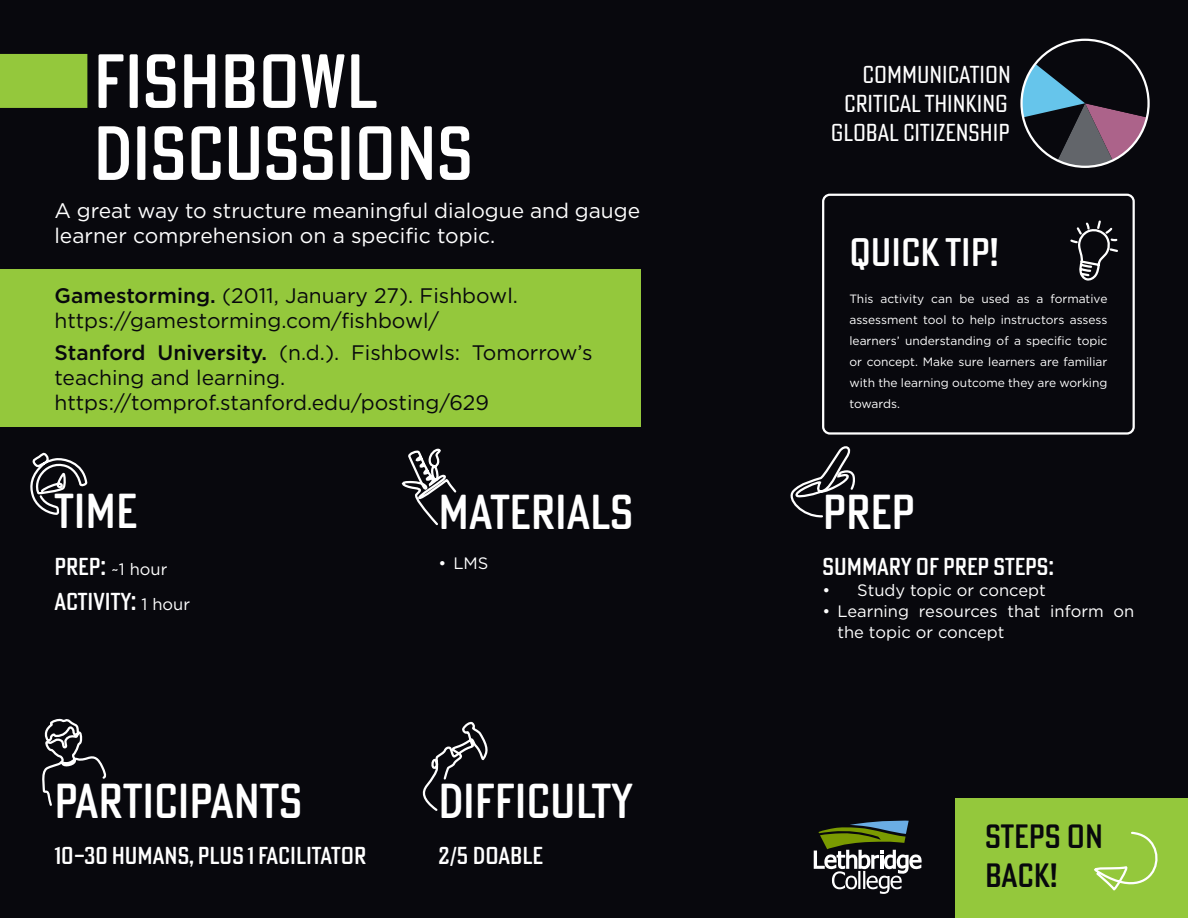
<style>
.page{position:relative;width:1188px;height:918px;background:#08080d}
.page>*{position:absolute;margin:0;border:0;box-sizing:border-box;transform-origin:0 0}
.t1{font:500 75px/72px "Poster Gothic Round Cond ATF";color:#fff}
.t2{font:500 48px "Poster Gothic Round Cond ATF";color:#fff}
.t3{font:500 39px "Poster Gothic Round Cond ATF";color:#fff}
.t4{font:500 33px "Poster Gothic Round Cond ATF";color:#08080d}
.t5{font:500 24px "Poster Gothic Round Cond ATF";color:#fff}
.t6{font:24px "Poster Gothic Round Cond ATF";color:#fff}
.t7{font:21px/25.2px "Gotham";color:#08080d}
.t8{font:21px/25.2px "Gotham";color:#fff}
.t9{font:16.5px/21px "Gotham";color:#fff}
.t10{font:12px/21px "Gotham";color:#fff;text-align:justify}
.s1{font-weight:500}
.s2{font-family:"Poster Gothic Round Cond ATF";font-weight:500;font-size:24px}
.s3{font-family:"Gotham";font-weight:400;font-size:16.5px}
</style>
<div class="page">
<div style="left:0;top:54px;width:87px;height:54px;background:#94c83c"></div>
<div style="left:0;top:269px;width:640px;height:158px;background:#94c83c"></div>
<svg style="left:1021px;top:40px;width:128px;height:127px"></svg>
<div style="left:822px;top:194px;width:313px;height:241px;border:2px solid #fff;border-radius:7px"></div>
<svg style="left:1070px;top:220px;width:48px;height:61px"></svg>
<svg style="left:42px;top:718px;width:65px;height:88px"></svg>
<svg style="left:422px;top:722px;width:66px;height:89px"></svg>
<svg style="left:30px;top:452px;width:56px;height:63px"></svg>
<svg style="left:401px;top:449px;width:56px;height:77px"></svg>
<svg style="left:790px;top:446px;width:65px;height:72px"></svg>
<div style="left:955px;top:799px;width:233px;height:119px;background:#94c83c"></div>
<svg style="left:1094px;top:831px;width:64px;height:60px"></svg>
<svg style="left:814px;top:820px;width:108px;height:74px"></svg>
<p class="t1" style="left:93px;top:44px;width:381px">FISHBOWL<br>DISCUSSIONS</p>
<p class="t8" style="left:54px;top:197px;width:587px">A great way to structure meaningful dialogue and gauge learner comprehension on a specific topic.</p>
<p class="t7" style="left:54px;top:282px;width:465px"><span class="s1">Gamestorming.</span> (2011, January 27). Fishbowl.</p>
<p class="t7" style="left:54px;top:308px;width:386px">https://gamestorming.com/fishbowl/</p>
<p class="t7" style="left:54px;top:340px;width:540px"><span class="s1">Stanford University.</span> (n.d.). Fishbowls: Tomorrow’s teaching and learning.</p>
<p class="t7" style="left:54px;top:390px;width:436px">https://tomprof.stanford.edu/posting/629</p>
<p class="t6" style="left:863px;top:59px;width:150px">COMMUNICATION</p>
<p class="t6" style="left:844px;top:88px;width:165px">CRITICAL THINKING</p>
<p class="t6" style="left:831px;top:117px;width:180px">GLOBAL CITIZENSHIP</p>
<p class="t3" style="left:849px;top:227px;width:151px">QUICK TIP!</p>
<p class="t10" style="left:849px;top:288px;width:260px">This activity can be used as a formative assessment tool to help instructors assess learners’ understanding of a specific topic or concept. Make sure learners are familiar with the learning outcome they are working towards.</p>
<p class="t2" style="left:54px;top:480px;width:84px">TIME</p>
<p class="t9" style="left:54px;top:559px;width:114px"><span class="s2">PREP:</span> ~1 hour</p>
<p class="t5" style="left:54px;top:586px;width:137px">ACTIVITY: <span class="s3">1 hour</span></p>
<p class="t2" style="left:438px;top:481px;width:197px">MATERIALS</p>
<p class="t2" style="left:823px;top:481px;width:94px">PREP</p>
<p class="t9" style="left:438px;top:553px;width:52px">• LMS</p>
<p class="t5" style="left:822px;top:551px;width:233px">SUMMARY OF PREP STEPS:</p>
<p class="t9" style="left:822px;top:580px;width:225px">• Study topic or concept</p>
<p class="t9" style="left:837px;top:601px;width:298px;text-indent:-15px">• Learning resources that inform on the topic or concept</p>
<p class="t2" style="left:54px;top:770px;width:250px">PARTICIPANTS</p>
<p class="t2" style="left:438px;top:770px;width:196px">DIFFICULTY</p>
<p class="t5" style="left:54px;top:840px;width:314px">10–30 HUMANS, PLUS 1 FACILITATOR</p>
<p class="t5" style="left:438px;top:840px;width:106px">2/5 DOABLE</p>
<p class="t4" style="left:985px;top:815px;width:120px">STEPS ON</p>
<p class="t4" style="left:985px;top:854px;width:74px">BACK!</p>
</div>
